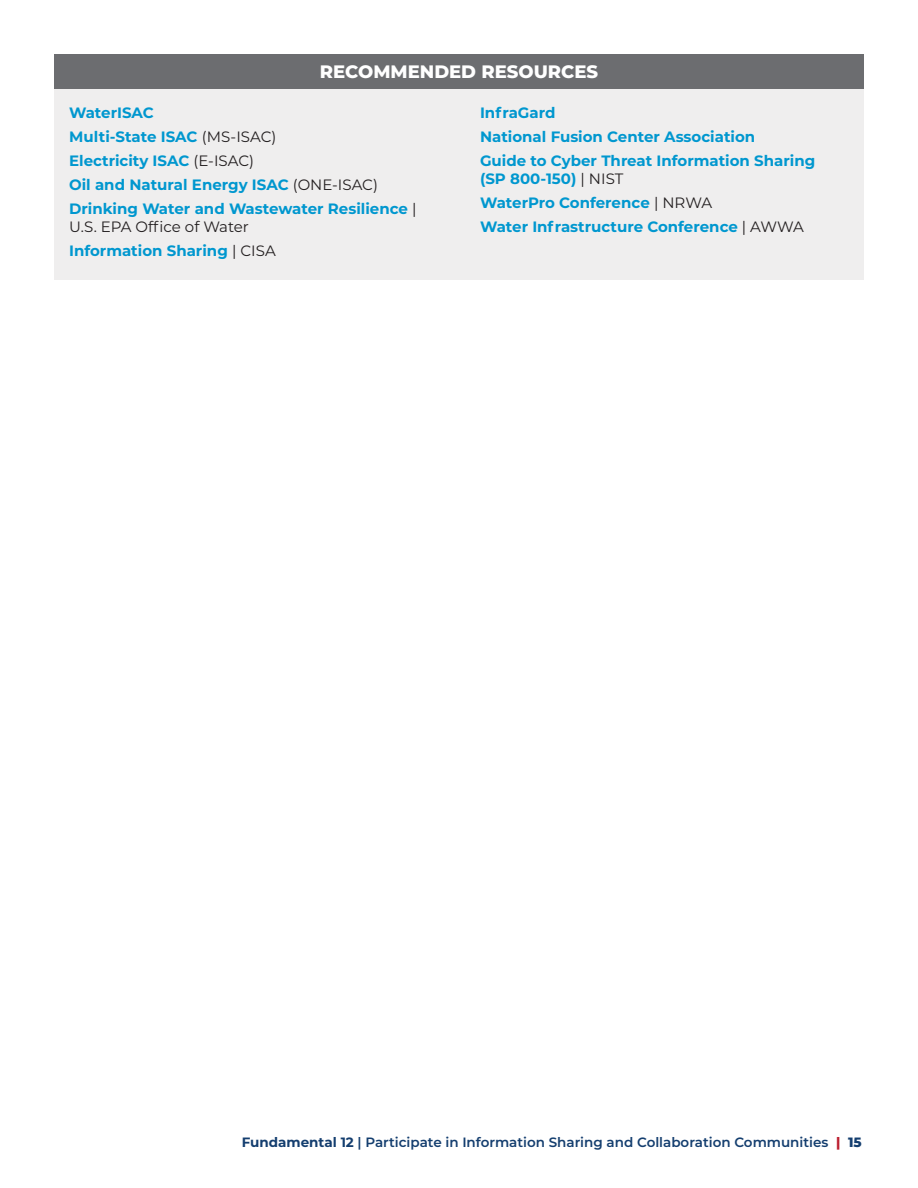
<style>
.page{position:relative;width:918px;height:1188px;background:#fff}
.page>*{position:absolute;margin:0;border:0;box-sizing:border-box;transform-origin:0 0}
.Subhead_Blue{font:800 18px "Montserrat";color:#fff}
.List_Paragraph{font:700 15px/18px "Montserrat";color:#0097cf}
.t1{font:600 13.5px "Montserrat";color:#143e6f}
.s1{font-weight:400;color:#231f20}
.s2{font-weight:700}
.s3{font-weight:800;color:#bc1f30}
.s4{font-weight:800}
</style>
<div class="page">
<div style="left:54px;top:54px;width:810px;height:226px;background:#efeeee"></div>
<div style="left:54px;top:54px;width:810px;height:35px;background:#6c6d70"></div>
<p class="Subhead_Blue" style="left:320px;top:58px;width:280px">RECOMMENDED RESOURCES</p>
<p class="List_Paragraph" style="left:69px;top:103px;width:86px">WaterISAC</p>
<p class="List_Paragraph" style="left:69px;top:127px;width:209px">Multi-State ISAC <span class="s1">(MS-ISAC)</span></p>
<p class="List_Paragraph" style="left:69px;top:151px;width:186px">Electricity ISAC <span class="s1">(E-ISAC)</span></p>
<p class="List_Paragraph" style="left:69px;top:175px;width:310px">Oil and Natural Energy ISAC <span class="s1">(ONE-ISAC)</span></p>
<p class="List_Paragraph" style="left:69px;top:199px;width:349px">Drinking Water and Wastewater Resilience <span class="s1">|<br>U.S. EPA Office of Water</span></p>
<p class="List_Paragraph" style="left:69px;top:241px;width:208px">Information Sharing <span class="s1">| CISA</span></p>
<p class="List_Paragraph" style="left:480px;top:103px;width:77px">InfraGard</p>
<p class="List_Paragraph" style="left:480px;top:127px;width:277px">National Fusion Center Association</p>
<p class="List_Paragraph" style="left:480px;top:151px;width:337px">Guide to Cyber Threat Information Sharing (SP 800-150) <span class="s1">| NIST</span></p>
<p class="List_Paragraph" style="left:480px;top:193px;width:234px">WaterPro Conference <span class="s1">| NRWA</span></p>
<p class="List_Paragraph" style="left:480px;top:217px;width:325px">Water Infrastructure Conference <span class="s1">| AWWA</span></p>
<p class="t1" style="left:242px;top:1133px;width:622px"><span class="s2">Fundamental 12</span> | Participate in Information Sharing and Collaboration Communities <span class="s3">|</span> <span class="s4">15</span></p>
</div>
